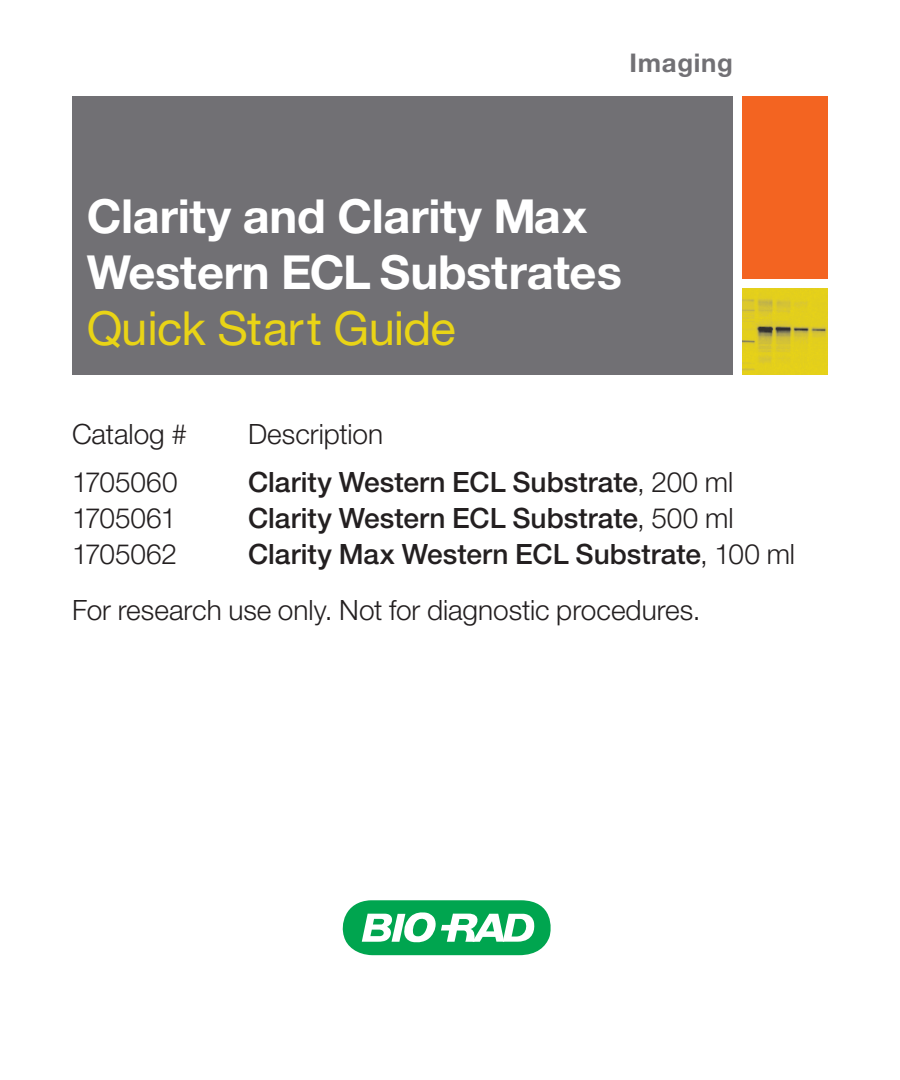
<style>
.page{position:relative;width:900px;height:1080px;background:#fff}
.page>*{position:absolute;margin:0;border:0;box-sizing:border-box;transform-origin:0 0}
.t1{font:700 47.2px/56px "Helvetica Neue LT Std";letter-spacing:-.005em;color:#fff}
.t2{font:47.2px "Helvetica Neue LT Std";letter-spacing:-.015em;color:#e9d416}
.t3{font:300 28px/56px "Helvetica Neue LT Std";color:#231f20}
.t4{font:500 28px "Helvetica Neue LT Std";color:#231f20}
.t5{font:300 28px "Helvetica Neue LT Std";letter-spacing:-.025em;color:#231f20}
.t6{font:700 25.6px "Helvetica Neue LT Std";letter-spacing:.025em;color:#717074}
.s1{font-weight:300}
.s2{font-weight:500}
</style>
<div class="page">
<img style="left:742px;top:289px;width:86px;height:86px">
<div style="left:72px;top:96px;width:660px;height:279px;background:#717074"></div>
<div style="left:742px;top:96px;width:86px;height:183px;background:#f36421"></div>
<svg style="left:343px;top:900px;width:208px;height:55px"></svg>
<p class="t6" style="left:629px;top:47px;width:105px">Imaging</p>
<h1 class="t1" style="left:87px;top:187px;width:537px">Clarity and Clarity Max<br>Western ECL Substrates</h1>
<h1 class="t2" style="left:87px;top:300px;width:370px">Quick Start Guide</h1>
<p class="t3" style="left:72px;top:406px;width:117px">Catalog #</p>
<p class="t3" style="left:248px;top:406px;width:137px">Description</p>
<p class="t3" style="left:72px;top:454px;width:107px">1705060</p>
<p class="t4" style="left:248px;top:466px;width:487px">Clarity Western ECL Substrate<span class="s1">, 200 ml</span></p>
<p class="t5" style="left:72px;top:501px;width:106px">1705061</p>
<p class="t4" style="left:248px;top:502px;width:487px">Clarity Western ECL Substrate<span class="s1">, 500 ml</span></p>
<p class="t3" style="left:72px;top:526px;width:107px">1705062</p>
<p class="t3" style="left:72px;top:526px;width:725px;text-indent:176px"><span class="s2">Clarity Max Western ECL Substrate</span>, 100 ml<br>For research use only. Not for diagnostic procedures.</p>
</div>
